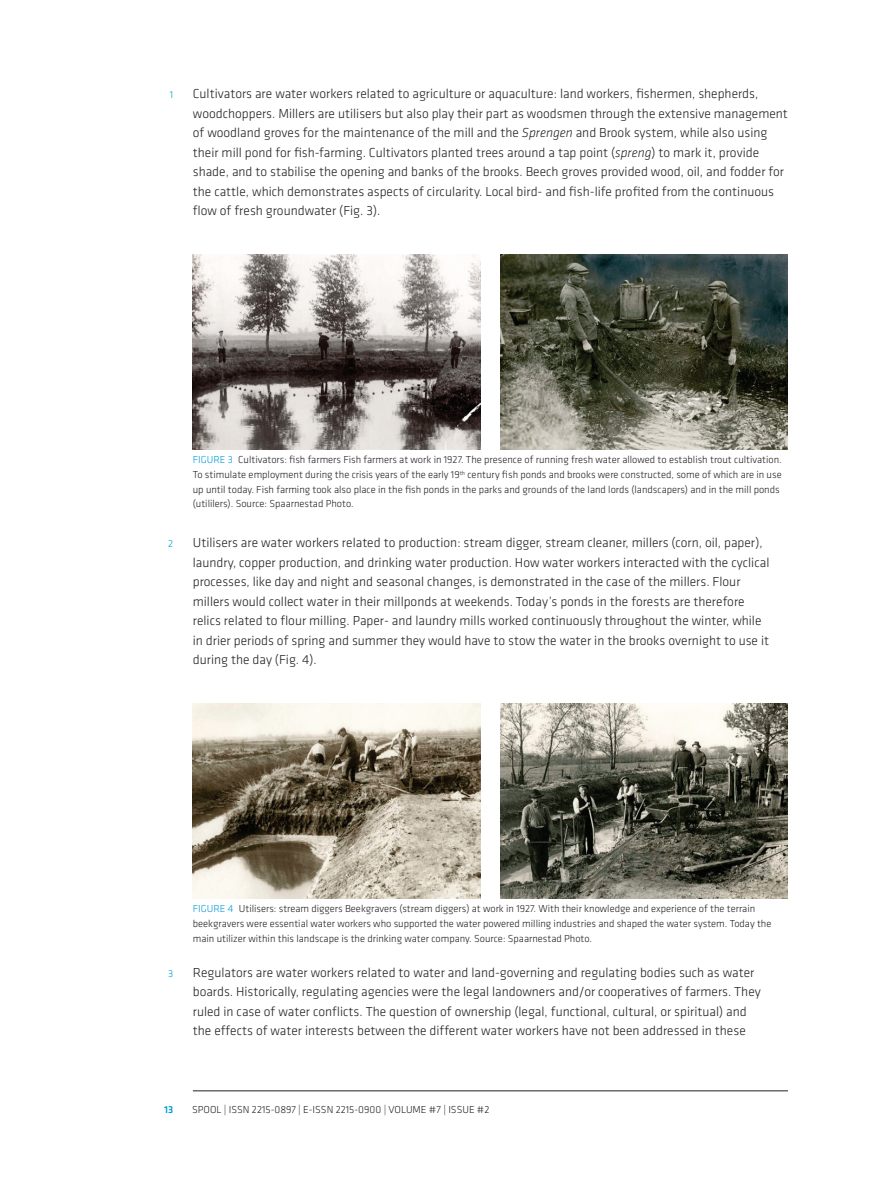
<style>
.page{position:relative;width:893px;height:1189px;background:#fff}
.page>*{position:absolute;margin:0;border:0;box-sizing:border-box;transform-origin:0 0}
.t1{font:300 13.5px/19.5px "Klavika";color:#231f20}
.t2{font:300 10.5px/14.7px "Klavika";color:#231f20}
.t3{font:300 10.5px "Klavika";color:#009cd9}
.t4{font:500 10.5px "Klavika";color:#009cd9}
.s1{font-style:italic}
.s2{color:#009cd9}
</style>
<div class="page">
<hr style="left:193px;top:1090px;width:594px;height:1px;background:#231f20">
<img style="left:193px;top:254px;width:287px;height:195px">
<img style="left:500px;top:254px;width:287px;height:195px">
<img style="left:193px;top:703px;width:287px;height:195px">
<img style="left:500px;top:703px;width:287px;height:195px">
<p class="t3" style="left:170px;top:89px;width:5px">1</p>
<p class="t1" style="left:193px;top:84px;width:596px">Cultivators are water workers related to agriculture or aquaculture: land workers, fishermen, shepherds, woodchoppers. Millers are utilisers but also play their part as woodsmen through the extensive management of woodland groves for the maintenance of the mill and the <span class="s1">Sprengen</span> and Brook system, while also using their mill pond for fish-farming. Cultivators planted trees around a tap point (<span class="s1">spreng</span>) to mark it, provide shade, and to stabilise the opening and banks of the brooks. Beech groves provided wood, oil, and fodder for the cattle, which demonstrates aspects of circularity. Local bird- and fish-life profited from the continuous flow of fresh groundwater (Fig. 3).</p>
<p class="t2" style="left:193px;top:452px;width:590px;text-indent:35px"><span class="s2">3</span> Cultivators: fish farmers Fish farmers at work in 1927. The presence of running fresh water allowed to establish trout cultivation.<br>To stimulate employment during the crisis years of the early 19<sup>th</sup> century fish ponds and brooks were constructed, some of which are in use up until today. Fish farming took also place in the fish ponds in the parks and grounds of the land lords (landscapers) and in the mill ponds (utililers). Source: Spaarnestad Photo.</p>
<p class="t3" style="left:193px;top:454px;width:12px">Figure</p>
<p class="t3" style="left:168px;top:538px;width:7px">2</p>
<p class="t1" style="left:193px;top:533px;width:578px">Utilisers are water workers related to production: stream digger, stream cleaner, millers (corn, oil, paper), laundry, copper production, and drinking water production. How water workers interacted with the cyclical processes, like day and night and seasonal changes, is demonstrated in the case of the millers. Flour millers would collect water in their millponds at weekends. Today’s ponds in the forests are therefore relics related to flour milling. Paper- and laundry mills worked continuously throughout the winter, while in drier periods of spring and summer they would have to stow the water in the brooks overnight to use it during the day (Fig. 4).</p>
<p class="t2" style="left:193px;top:901px;width:580px;text-indent:35px"><span class="s2">4</span> Utilisers: stream diggers Beekgravers (stream diggers) at work in 1927. With their knowledge and experience of the terrain beekgravers were essential water workers who supported the water powered milling industries and shaped the water system. Today the main utilizer within this landscape is the drinking water company. Source: Spaarnestad Photo.</p>
<p class="t3" style="left:193px;top:902px;width:12px">Figure</p>
<p class="t3" style="left:168px;top:967px;width:7px">3</p>
<p class="t1" style="left:193px;top:962px;width:569px">Regulators are water workers related to water and land-governing and regulating bodies such as water boards. Historically, regulating agencies were the legal landowners and/or cooperatives of farmers. They ruled in case of water conflicts. The question of ownership (legal, functional, cultural, or spiritual) and the effects of water interests between the different water workers have not been addressed in these</p>
<p class="t4" style="left:164px;top:1103px;width:11px">13</p>
<p class="t2" style="left:192px;top:1102px;width:299px">SPOOL | ISSN 2215-0897 | E-ISSN 2215-0900 | VOLUME #7 | ISSUE #2</p>
</div>
